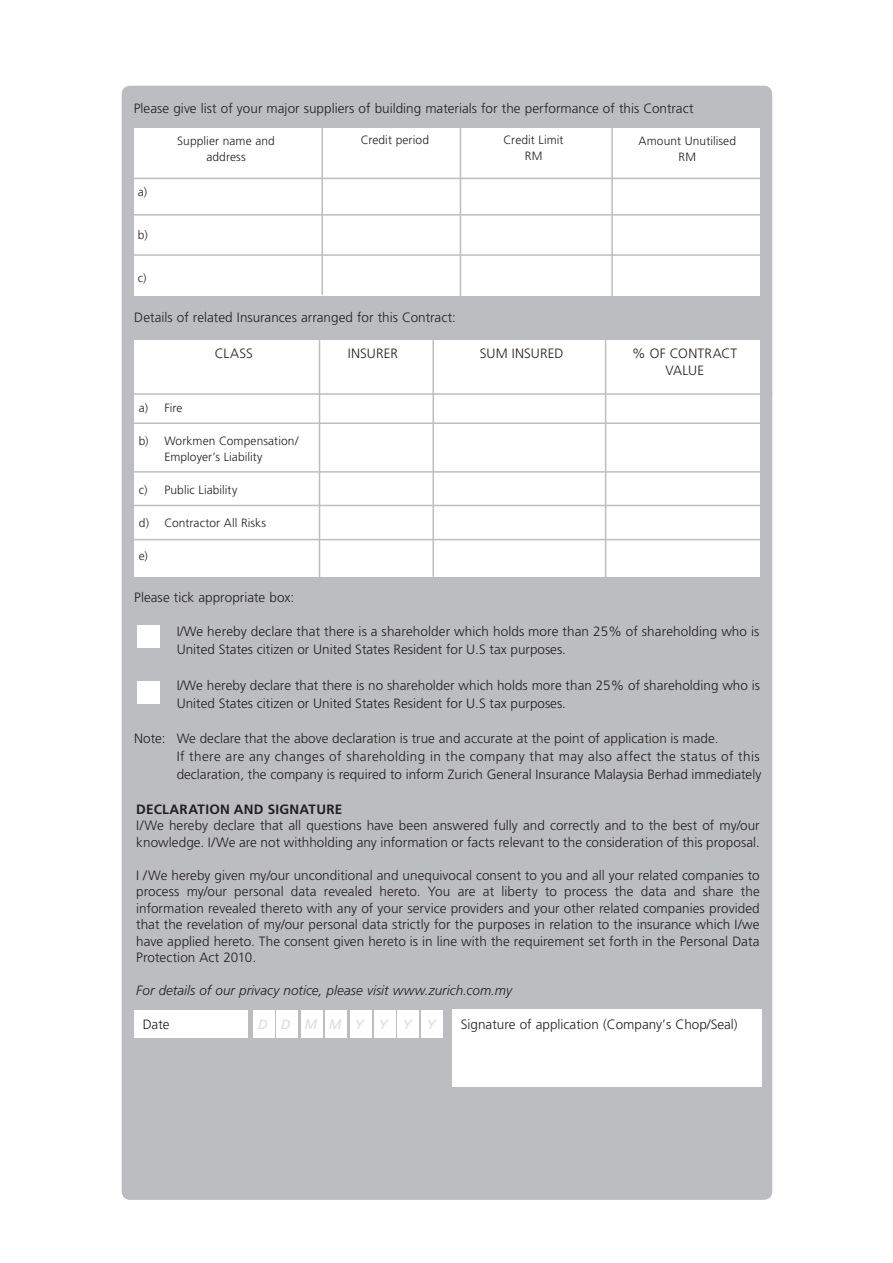
<style>
.page{position:relative;width:893px;height:1263px;background:#fff}
.page>*{position:absolute;margin:0;border:0;box-sizing:border-box;transform-origin:0 0}
.t1{font:300 13.5px/16.5px "Frutiger";color:#231f20}
.t2{font:italic 300 13.5px "Frutiger";color:#231f20}
.t3{font:700 13.5px "Frutiger";letter-spacing:.02em;color:#231f20}
.t4{font:italic 13.5px "Frutiger";color:#dcddde}
.t5{font:300 12px/16.5px "Frutiger";letter-spacing:.005em;color:#231f20;text-align:center}
</style>
<div class="page">
<div style="left:122px;top:86px;width:650px;height:1114px;background:#bcbdc0;border-radius:9px"></div>
<div style="left:134px;top:128px;width:625px;height:168px;background:#fff"></div>
<hr style="left:131px;top:178px;width:640px;height:1px;background:#bcbec0">
<hr style="left:131px;top:214px;width:640px;height:2px;background:#bcbec0">
<hr style="left:131px;top:254px;width:640px;height:2px;background:#bcbec0">
<hr style="left:611px;top:120px;width:2px;height:191px;background:#bcbec0">
<hr style="left:460px;top:126px;width:1px;height:174px;background:#bcbec0">
<hr style="left:321px;top:121px;width:2px;height:174px;background:#bcbec0">
<div style="left:135px;top:340px;width:625px;height:237px;background:#fff"></div>
<hr style="left:132px;top:393px;width:640px;height:2px;background:#bcbec0">
<hr style="left:131px;top:422px;width:639px;height:2px;background:#bcbec0">
<hr style="left:127px;top:471px;width:640px;height:2px;background:#bcbec0">
<hr style="left:128px;top:505px;width:639px;height:1px;background:#bcbec0">
<hr style="left:127px;top:539px;width:640px;height:1px;background:#bcbec0">
<hr style="left:319px;top:340px;width:1px;height:243px;background:#bcbec0">
<hr style="left:432px;top:340px;width:2px;height:243px;background:#bcbec0">
<hr style="left:605px;top:340px;width:1px;height:243px;background:#bcbec0">
<div style="left:138px;top:625px;width:22px;height:22px;background:#fff"></div>
<div style="left:138px;top:681px;width:22px;height:22px;background:#fff"></div>
<div style="left:253px;top:1010px;width:21px;height:27px;background:#fff"></div>
<div style="left:276px;top:1010px;width:21px;height:27px;background:#fff"></div>
<div style="left:302px;top:1010px;width:21px;height:27px;background:#fff"></div>
<div style="left:325px;top:1010px;width:21px;height:27px;background:#fff"></div>
<div style="left:351px;top:1010px;width:21px;height:27px;background:#fff"></div>
<div style="left:374px;top:1010px;width:21px;height:27px;background:#fff"></div>
<div style="left:397px;top:1010px;width:22px;height:27px;background:#fff"></div>
<div style="left:421px;top:1010px;width:21px;height:27px;background:#fff"></div>
<div style="left:134px;top:1010px;width:114px;height:27px;background:#fff"></div>
<div style="left:452px;top:1010px;width:310px;height:77px;background:#fff"></div>
<p class="t1" style="left:134px;top:100px;width:561px">Please give list of your major suppliers of building materials for the performance of this Contract</p>
<p class="t5" style="left:138px;top:184px;width:11px">a)</p>
<p class="t5" style="left:138px;top:226px;width:11px">b)</p>
<p class="t5" style="left:138px;top:269px;width:10px">c)</p>
<p class="t5" style="left:177px;top:132px;width:99px">Supplier name and address</p>
<p class="t5" style="left:361px;top:131px;width:70px">Credit period</p>
<p class="t5" style="left:504px;top:131px;width:62px">Credit Limit<br>RM</p>
<p class="t5" style="left:639px;top:132px;width:99px">Amount Unutilised<br>RM</p>
<p class="t1" style="left:134px;top:309px;width:323px">Details of related Insurances arranged for this Contract:</p>
<p class="t1" style="left:215px;top:345px;width:40px">CLASS</p>
<p class="t1" style="left:348px;top:345px;width:52px">INSURER</p>
<p class="t1" style="left:480px;top:345px;width:85px">SUM INSURED</p>
<p class="t1" style="left:632px;top:345px;width:107px;text-align:center">% OF CONTRACT<br>VALUE</p>
<p class="t5" style="left:139px;top:399px;width:45px">a) Fire</p>
<p class="t5" style="left:164px;top:432px;width:135px;text-align:left;text-indent:-26px">b) Workmen Compensation/<br>Employer’s Liability</p>
<p class="t5" style="left:139px;top:482px;width:100px">c) Public Liability</p>
<p class="t5" style="left:139px;top:515px;width:129px">d) Contractor All Risks</p>
<p class="t5" style="left:139px;top:548px;width:11px">e)</p>
<p class="t1" style="left:134px;top:589px;width:162px">Please tick appropriate box:</p>
<p class="t1" style="left:177px;top:623px;width:584px;line-height:18px">I/We hereby declare that there is a shareholder which holds more than 25% of shareholding who is<br>United States citizen or United States Resident for U.S tax purposes.</p>
<p class="t1" style="left:177px;top:677px;width:585px;line-height:18px">I/We hereby declare that there is no shareholder which holds more than 25% of shareholding who is<br>United States citizen or United States Resident for U.S tax purposes.</p>
<p class="t1" style="left:177px;top:729px;width:586px;line-height:18px;text-indent:-43px">Note: We declare that the above declaration is true and accurate at the point of application is made.<br>If there are any changes of shareholding in the company that may also affect the status of this declaration, the company is required to inform Zurich General Insurance Malaysia Berhad immediately</p>
<p class="t3" style="left:136px;top:801px;width:207px">DECLARATION AND SIGNATURE</p>
<p class="t1" style="left:136px;top:817px;width:625px">I/We hereby declare that all questions have been answered fully and correctly and to the best of my/our knowledge. I/We are not withholding any information or facts relevant to the consideration of this proposal.</p>
<p class="t1" style="left:136px;top:867px;width:625px;text-align:justify">I /We hereby given my/our unconditional and unequivocal consent to you and all your related companies to process my/our personal data revealed hereto. You are at liberty to process the data and share the information revealed thereto with any of your service providers and your other related companies provided that the revelation of my/our personal data strictly for the purposes in relation to the insurance which I/we have applied hereto. The consent given hereto is in line with the requirement set forth in the Personal Data Protection Act 2010.</p>
<p class="t2" style="left:136px;top:983px;width:377px">For details of our privacy notice, please visit www.zurich.com.my</p>
<p class="t4" style="left:258px;top:1016px;width:179px">D D M M Y Y Y Y</p>
<p class="t1" style="left:461px;top:1016px;width:278px">Signature of application (Company’s Chop/Seal)</p>
<p class="t1" style="left:143px;top:1016px;width:28px">Date</p>
</div>
